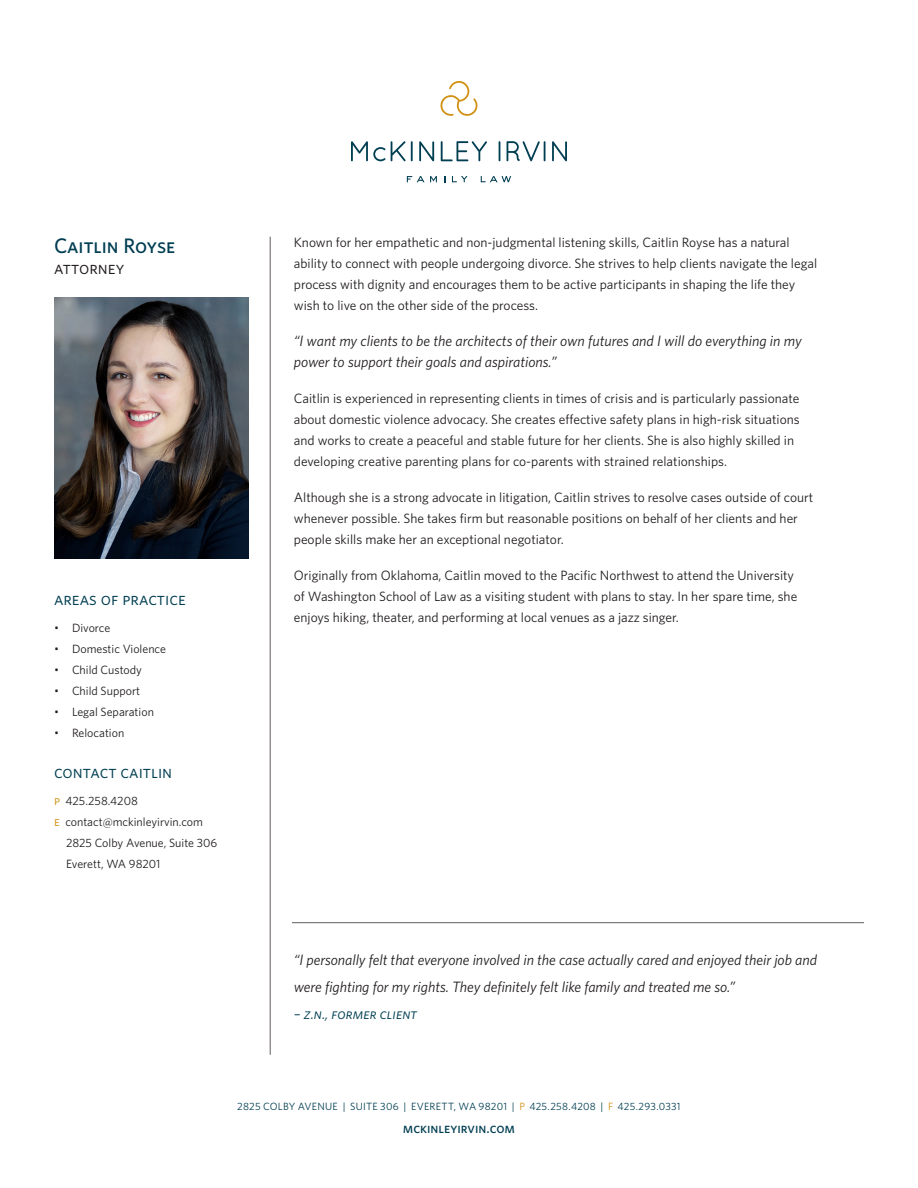
<style>
.page{position:relative;width:918px;height:1188px;background:#fff}
.page>*{position:absolute;margin:0;border:0;box-sizing:border-box;transform-origin:0 0}
.t1{font:500 21px "Whitney";color:#003e52}
.t2{font:18px "Whitney";color:#003e52}
.t3{font:18px "Whitney";color:#201c1d}
.t4{font:italic 15px/21px "Whitney";letter-spacing:-.005em;color:#201c1d}
.t5{font:italic 15px "Whitney";letter-spacing:-.005em;color:#003e52}
.t6{font:500 14.25px "Whitney";color:#003e52}
.t7{font:13.5px/21px "Whitney";color:#201c1d}
.t8{font:12px "Whitney";color:#201c1d}
.t9{font:10.5px "Whitney";letter-spacing:.02em;color:#003e52}
.s1{font-weight:300;color:#231f20}
.s2{font-size:13.5px;color:#d09114}
.s3{color:#d09114}
</style>
<div class="page">
<svg style="left:351px;top:141px;width:55px;height:20px"></svg>
<hr style="left:411px;top:141px;width:2px;height:20px;background:#003e52">
<svg style="left:419px;top:141px;width:15px;height:20px"></svg>
<svg style="left:441px;top:141px;width:46px;height:20px"></svg>
<svg style="left:499px;top:141px;width:1px;height:20px"></svg>
<svg style="left:507px;top:141px;width:33px;height:20px"></svg>
<hr style="left:544px;top:141px;width:2px;height:20px;background:#003e52">
<svg style="left:552px;top:141px;width:15px;height:20px"></svg>
<svg style="left:407px;top:176px;width:30px;height:6px"></svg>
<svg style="left:452px;top:176px;width:16px;height:6px"></svg>
<svg style="left:481px;top:176px;width:30px;height:6px"></svg>
<svg style="left:440px;top:81px;width:38px;height:35px"></svg>
<img style="left:54px;top:298px;width:194px;height:261px">
<hr style="left:270px;top:237px;width:1px;height:818px;background:#635c5d">
<hr style="left:292px;top:922px;width:572px;height:1px;background:#635c5d">
<p class="t1" style="left:54px;top:232px;width:123px">Caitlin Royse</p>
<p class="t3" style="left:54px;top:256px;width:72px">attorney</p>
<p class="t2" style="left:54px;top:587px;width:133px">areas of practice</p>
<p class="t8" style="left:54px;top:620px;width:58px"><span class="s1">•</span> Divorce</p>
<p class="t8" style="left:54px;top:641px;width:113px"><span class="s1">•</span> Domestic Violence</p>
<p class="t8" style="left:54px;top:662px;width:90px"><span class="s1">•</span> Child Custody</p>
<p class="t8" style="left:54px;top:683px;width:88px"><span class="s1">•</span> Child Support</p>
<p class="t8" style="left:54px;top:704px;width:101px"><span class="s1">•</span> Legal Separation</p>
<p class="t8" style="left:54px;top:725px;width:72px"><span class="s1">•</span> Relocation</p>
<p class="t2" style="left:54px;top:760px;width:120px">contact caitlin</p>
<p class="t8" style="left:54px;top:793px;width:85px"><span class="s2">p</span> 425.258.4208</p>
<p class="t8" style="left:54px;top:814px;width:150px"><span class="s2">e</span> contact@mckinleyirvin.com</p>
<p class="t8" style="left:66px;top:835px;width:153px">2825 Colby Avenue, Suite 306</p>
<p class="t8" style="left:66px;top:856px;width:96px">Everett, WA 98201</p>
<p class="t7" style="left:294px;top:232px;width:525px">Known for her empathetic and non-judgmental listening skills, Caitlin Royse has a natural ability to connect with people undergoing divorce. She strives to help clients navigate the legal process with dignity and encourages them to be active participants in shaping the life they wish to live on the other side of the process.</p>
<p class="t4" style="left:294px;top:330px;width:509px">“I want my clients to be the architects of their own futures and I will do everything in my power to support their goals and aspirations.”</p>
<p class="t7" style="left:294px;top:388px;width:507px">Caitlin is experienced in representing clients in times of crisis and is particularly passionate about domestic violence advocacy. She creates effective safety plans in high-risk situations and works to create a peaceful and stable future for her clients. She is also highly skilled in developing creative parenting plans for co-parents with strained relationships.</p>
<p class="t7" style="left:294px;top:487px;width:521px">Although she is a strong advocate in litigation, Caitlin strives to resolve cases outside of court whenever possible. She takes firm but reasonable positions on behalf of her clients and her people skills make her an exceptional negotiator.</p>
<p class="t7" style="left:294px;top:565px;width:505px">Originally from Oklahoma, Caitlin moved to the Pacific Northwest to attend the University of Washington School of Law as a visiting student with plans to stay. In her spare time, she enjoys hiking, theater, and performing at local venues as a jazz singer.</p>
<p class="t4" style="left:294px;top:946px;width:525px;line-height:27px">“I personally felt that everyone involved in the case actually cared and enjoyed their job and were fighting for my rights. They definitely felt like family and treated me so.”</p>
<p class="t5" style="left:294px;top:1003px;width:125px">– z.n., former client</p>
<p class="t9" style="left:237px;top:1100px;width:445px">2825 COLBY AVENUE | SUITE 306 | EVERETT, WA 98201 | <span class="s3">P</span> 425.258.4208 | <span class="s3">F</span> 425.293.0331</p>
<p class="t6" style="left:403px;top:1118px;width:114px">mckinleyirvin.com</p>
</div>
